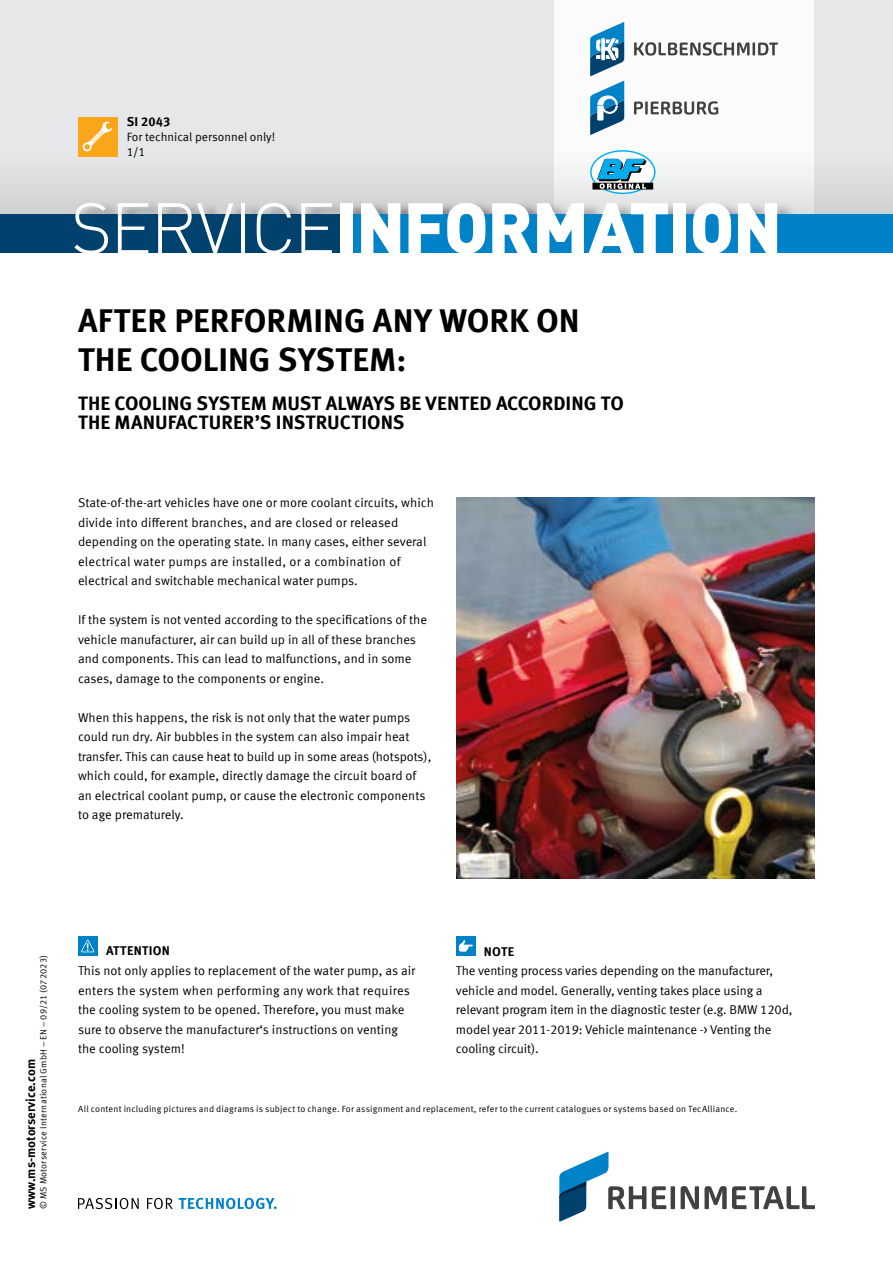
<style>
.page{position:relative;width:893px;height:1263px;background:#fff}
.page>*{position:absolute;margin:0;border:0;box-sizing:border-box;transform-origin:0 0}
.t1{font:900 70.5px "DIN Offc";letter-spacing:-.025em;color:#fff}
.t2{font:700 33px/39px "Meta Offc Pro";color:#000}
.t3{font:700 19.5px/19.5px "Meta Offc Pro";color:#000}
.t4{font:12.75px/19.5px "Meta Offc Pro Norm";color:#000}
.t5{font:700 12.75px "Meta Offc Pro";color:#000}
.t6{font:700 12.75px "Meta Offc Pro";letter-spacing:.02em;color:#000}
.t7{font:12px "Meta Offc Pro Norm";color:#000}
.t8{font:9px "Meta Offc Pro Norm";letter-spacing:.02em;color:#000}
.s1{font-weight:300}
</style>
<div class="page">
<div style="left:0;top:0;width:893px;height:224px;background:#e6e7e8"></div>
<div style="left:0;top:156px;width:893px;height:58px;background:#dbddde"></div>
<div style="left:77px;top:201px;width:718px;height:13px;background:#000;opacity:.4"></div>
<div style="left:78px;top:117px;width:39px;height:39px;background:#faa61a"></div>
<svg style="left:82px;top:121px;width:30px;height:31px"></svg>
<svg style="left:555px;top:0;width:259px;height:214px;background:#f5f5f6"></svg>
<svg style="left:634px;top:101px;width:84px;height:14px"></svg>
<svg style="left:590px;top:150px;width:65px;height:44px;background:#89bacd"></svg>
<svg style="left:590px;top:22px;width:34px;height:113px;background:#71a7c6"></svg>
<svg style="left:634px;top:42px;width:144px;height:14px;background:#a9a8a9"></svg>
<div style="left:0;top:214px;width:893px;height:39px;background:#00416e"></div>
<div style="left:347px;top:214px;width:546px;height:39px;background:#0082c8"></div>
<img style="left:456px;top:498px;width:359px;height:380px">
<svg style="left:78px;top:1198px;width:61px;height:11px"></svg>
<svg style="left:147px;top:1198px;width:26px;height:11px"></svg>
<svg style="left:179px;top:1198px;width:98px;height:11px"></svg>
<svg style="left:559px;top:1152px;width:256px;height:69px"></svg>
<div style="left:456px;top:936px;width:19px;height:20px;background:#0082c8"></div>
<svg style="left:459px;top:940px;width:14px;height:12px"></svg>
<div style="left:78px;top:936px;width:19px;height:19px;background:#0082c8"></div>
<svg style="left:81px;top:939px;width:14px;height:13px"></svg>
<p class="t5" style="left:127px;top:111px;width:45px">SI 2043</p>
<p class="t7" style="left:127px;top:143px;width:20px">1/1</p>
<p class="t7" style="left:127px;top:128px;width:150px">For technical personnel only!</p>
<h1 class="t1" style="left:71px;top:181px;width:713px"><span class="s1">SERVICE</span>INFORMATION</h1>
<h2 class="t2" style="left:78px;top:298px;width:503px">AFTER PERFORMING ANY WORK ON<br>THE COOLING SYSTEM:</h2>
<h3 class="t3" style="left:78px;top:392px;width:547px">THE COOLING SYSTEM MUST ALWAYS BE VENTED ACCORDING TO<br>THE MANUFACTURER’S INSTRUCTIONS</h3>
<p class="t4" style="left:78px;top:492px;width:357px">State-of-the-art vehicles have one or more coolant circuits, which divide into different branches, and are closed or released depending on the operating state. In many cases, either several electrical water pumps are installed, or a combination of electrical and switchable mechanical water pumps.</p>
<p class="t4" style="left:78px;top:609px;width:351px">If the system is not vented according to the specifications of the vehicle manufacturer, air can build up in all of these branches and components. This can lead to malfunctions, and in some cases, damage to the components or engine.</p>
<p class="t4" style="left:78px;top:706px;width:355px">When this happens, the risk is not only that the water pumps could run dry. Air bubbles in the system can also impair heat transfer. This can cause heat to build up in some areas (hotspots), which could, for example, directly damage the circuit board of an electrical coolant pump, or cause the electronic components to age prematurely.</p>
<p class="t8" style="left:37px;top:1209px;width:255px;rotate:-90deg">© MS Motorservice International GmbH – EN – 09/21 (072023)</p>
<p class="t5" style="left:21px;top:1209px;width:151px;rotate:-90deg">www.ms-motorservice.com</p>
<p class="t6" style="left:106px;top:940px;width:65px">ATTENTION</p>
<p class="t4" style="left:78px;top:960px;width:339px">This not only applies to replacement of the water pump, as air enters the system when performing any work that requires the cooling system to be opened. Therefore, you must make sure to observe the manufacturer‘s instructions on venting the cooling system!</p>
<p class="t5" style="left:484px;top:941px;width:32px">NOTE</p>
<p class="t4" style="left:456px;top:960px;width:338px">The venting process varies depending on the manufacturer, vehicle and model. Generally, venting takes place using a relevant program item in the diagnostic tester (e.g. BMW 120d, model year 2011-2019: Vehicle maintenance -&gt; Venting the cooling circuit).</p>
<p class="t8" style="left:78px;top:1102px;width:661px">All content including pictures and diagrams is subject to change. For assignment and replacement, refer to the current catalogues or systems based on TecAlliance.</p>
</div>
